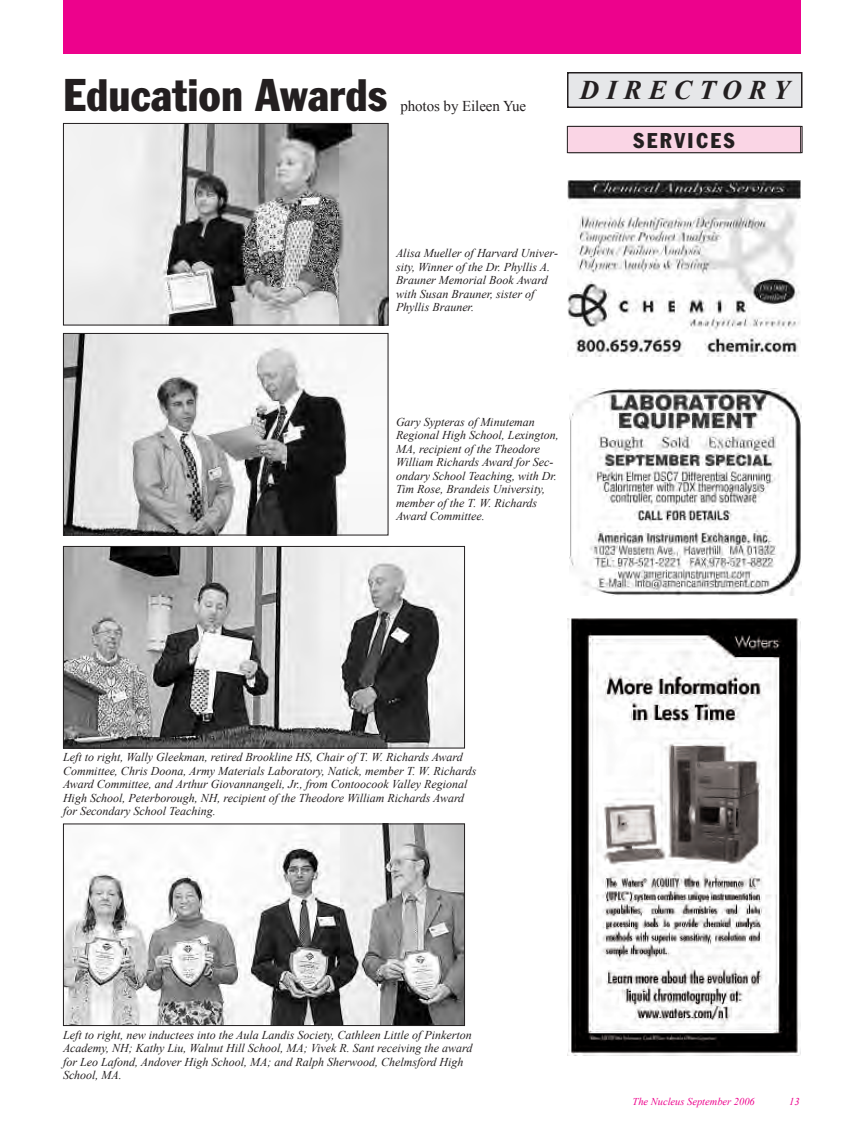
<style>
.page{position:relative;width:864px;height:1134px;background:#fff}
.page>*{position:absolute;margin:0;border:0;box-sizing:border-box;transform-origin:0 0}
.t1{font:condensed 45px "Franklin Gothic BT";color:#231f20}
.t2{font:italic 700 27px "Times New Roman";letter-spacing:.26em;color:#231f20}
.t3{font:condensed 21px "Franklin Gothic BT";letter-spacing:.11em;color:#231f20}
.t4{font:15px "Times New Roman";letter-spacing:-.005em;color:#231f20}
.t5{font:italic 12px/13.5px "Times New Roman";color:#231f20}
.t6{font:italic 10.5px "Times New Roman";color:#ed028c}
</style>
<div class="page">
<img style="left:65px;top:826px;width:398px;height:198px">
<div style="left:63px;top:824px;width:402px;height:202px;border:1px solid #231f20"></div>
<div style="left:63px;top:0;width:738px;height:54px;background:#ed028c"></div>
<div style="left:567px;top:126px;width:234px;height:27px;background:#fad5e5"></div>
<div style="left:567px;top:126px;width:234px;height:27px;border:1px solid #231f20"></div>
<div style="left:568px;top:74px;width:233px;height:32px;background:#e6e7e9"></div>
<div style="left:567px;top:72px;width:235px;height:36px;border:2px solid #231f20"></div>
<img style="left:567px;top:180px;width:234px;height:177px">
<img style="left:570px;top:388px;width:231px;height:208px">
<img style="left:65px;top:548px;width:398px;height:199px">
<div style="left:63px;top:546px;width:402px;height:203px;border:1px solid #231f20"></div>
<img style="left:65px;top:335px;width:282px;height:199px">
<div style="left:63px;top:333px;width:325px;height:203px;border:1px solid #231f20"></div>
<img style="left:65px;top:125px;width:321px;height:199px">
<div style="left:63px;top:123px;width:325px;height:203px;border:1px solid #231f20"></div>
<img style="left:567px;top:618px;width:234px;height:437px">
<h1 class="t1" style="left:63px;top:79px;width:326px">Education Awards</h1>
<p class="t4" style="left:400px;top:96px;width:127px">photos by Eileen Yue</p>
<h2 class="t2" style="left:580px;top:71px;width:211px">DIRECTORY</h2>
<h3 class="t3" style="left:633px;top:133px;width:103px">SERVICES</h3>
<p class="t5" style="left:396px;top:246px;width:164px">Alisa Mueller of Harvard Univer&shy;sity, Winner of the Dr. Phyllis A.<br>Brauner Memorial Book Award with Susan Brauner, sister of<br>Phyllis Brauner.</p>
<p class="t5" style="left:396px;top:415px;width:164px">Gary Sypteras of Minuteman<br>Regional High School, Lexington,<br>MA, recipient of the Theodore<br>William Richards Award for Sec&shy;ondary School Teaching, with Dr.<br>Tim Rose, Brandeis University, member of the T. W. Richards<br>Award Committee.</p>
<p class="t5" style="left:63px;top:750px;width:415px">Left to right, Wally Gleekman, retired Brookline HS, Chair of T. W. Richards Award Committee, Chris Doona, Army Materials Laboratory, Natick, member T. W. Richards Award Committee, and Arthur Giovannangeli, Jr., from Contoocook Valley Regional High School, Peterborough, NH, recipient of the Theodore William Richards Award for Secondary School Teaching.</p>
<p class="t5" style="left:63px;top:1028px;width:411px">Left to right, new inductees into the Aula Landis Society, Cathleen Little of Pinkerton Academy, NH; Kathy Liu, Walnut Hill School, MA; Vivek R. Sant receiving the award for Leo Lafond, Andover High School, MA; and Ralph Sherwood, Chelmsford High School, MA.</p>
<p class="t6" style="left:633px;top:1094px;width:124px">The Nucleus September 2006</p>
<p class="t6" style="left:789px;top:1094px;width:12px">13</p>
</div>
